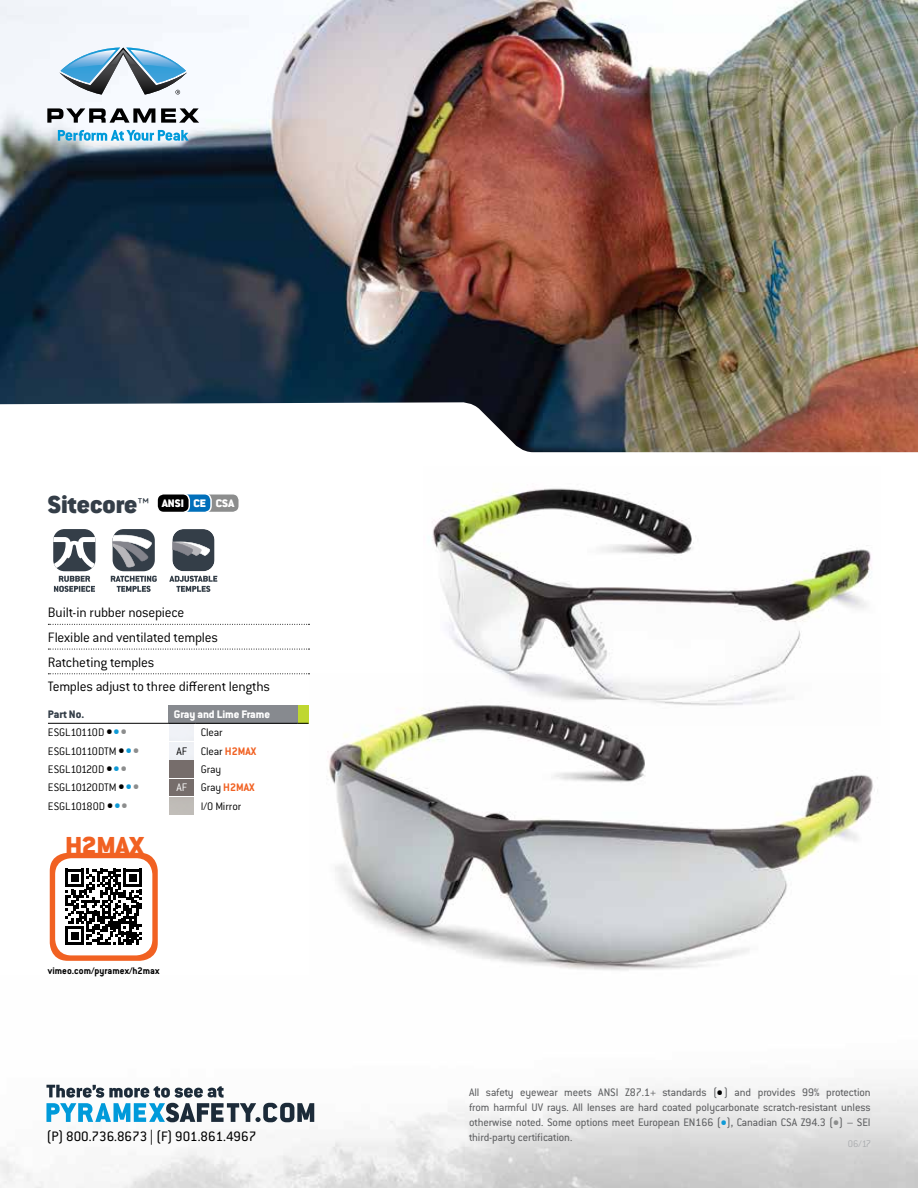
<style>
.page{position:relative;width:918px;height:1188px;background:#fff}
.page>*{position:absolute;margin:0;border:0;box-sizing:border-box;transform-origin:0 0}
.t1{font:900 27px "Conduit ITC Std";color:#343e48}
.t2{font:900 27px "Conduit ITC Std";color:#f16122}
.t3{font:300 15px/24.8px "Conduit ITC Std";letter-spacing:-.015em;color:#000}
.t4{font:15px "Conduit ITC Std";color:#000}
.t5{font:12px/15px "Conduit ITC Std";letter-spacing:-.005em;color:#5f6062;text-align:justify}
.t6{font:300 12px "Conduit ITC Std";letter-spacing:-.015em;color:#000}
.t7{font:800 12px "Conduit ITC Std";color:#fff}
.t8{font:700 12px "Conduit ITC Std";color:#f16122}
.t9{font:900 12px "Conduit ITC Std";color:#fff}
.t10{font:800 12px "Conduit ITC Std";color:#343e48}
.t11{font:700 10.5px "Conduit ITC Std";color:#000}
.t12{font:300 10.5px "Conduit ITC Std";color:#aaacaf}
.s1{font-weight:900;font-size:13.8px}
.s2{font-weight:900;font-size:13.8px;color:#0f9ad6}
.s3{font-weight:900;font-size:13.8px;color:#8c8d8d}
.s4{font-weight:700;color:#f16122}
.s5{font-weight:300;color:#fff}
.s6{font-weight:300;color:#000}
.s7{font-weight:900;font-size:13.8px;color:#000}
</style>
<div class="page">
<svg style="left:46px;top:1085px;width:268px;height:37px"></svg>
<img style="left:309px;top:674px;width:569px;height:297px">
<img style="left:423px;top:488px;width:455px;height:237px">
<div style="left:168px;top:705px;width:130px;height:18px;background:#878a8f"></div>
<div style="left:298px;top:705px;width:10px;height:18px;background:#bfd730"></div>
<hr style="left:48px;top:723px;width:120px;height:1px;background:#000">
<svg style="left:168px;top:723px;width:27px;height:1px"></svg>
<hr style="left:195px;top:723px;width:103px;height:1px;background:#000">
<div style="left:53px;top:529px;width:42px;height:42px;background:#343e48;border-radius:11px"></div>
<svg style="left:53px;top:537px;width:42px;height:55px"></svg>
<div style="left:113px;top:529px;width:42px;height:42px;background:#343e48;border-radius:11px"></div>
<svg style="left:113px;top:529px;width:39px;height:38px"></svg>
<svg style="left:111px;top:576px;width:46px;height:16px"></svg>
<svg style="left:169px;top:529px;width:48px;height:63px"></svg>
<div style="left:157px;top:494px;width:82px;height:19px;background:#8c8d8d;border-radius:7px"></div>
<div style="left:156px;top:493px;width:84px;height:20px;border:2px solid #fff;border-radius:7px"></div>
<div style="left:157px;top:494px;width:54px;height:19px;background:#006fba;border-radius:7px"></div>
<div style="left:156px;top:493px;width:56px;height:20px;border:2px solid #fff;border-radius:7px"></div>
<div style="left:157px;top:494px;width:32px;height:19px;background:#000;border-radius:7px"></div>
<div style="left:156px;top:493px;width:34px;height:20px;border:2px solid #fff;border-radius:7px"></div>
<svg style="left:48px;top:624px;width:261px;height:1px"></svg>
<svg style="left:48px;top:649px;width:261px;height:1px"></svg>
<svg style="left:48px;top:673px;width:261px;height:1px"></svg>
<div style="left:50px;top:853px;width:108px;height:108px;background:#f16122;border-radius:18px"></div>
<div style="left:55px;top:858px;width:97px;height:97px;background:#fff;border-radius:16px"></div>
<svg style="left:66px;top:869px;width:76px;height:76px"></svg>
<img style="left:0;top:0;width:918px;height:452px">
<svg style="left:47px;top:108px;width:152px;height:15px"></svg>
<svg style="left:58px;top:130px;width:131px;height:11px"></svg>
<svg style="left:59px;top:48px;width:128px;height:47px"></svg>
<h1 class="t1" style="left:48px;top:490px;width:103px">Sitecore™</h1>
<p class="t9" style="left:162px;top:497px;width:74px">ANSI CE CSA</p>
<p class="t3" style="left:48px;top:600px;width:224px">Built-in rubber nosepiece<br>Flexible and ventilated temples<br>Ratcheting temples<br>Temples adjust to three different lengths</p>
<p class="t10" style="left:48px;top:707px;width:38px">Part No.</p>
<p class="t7" style="left:174px;top:707px;width:98px">Gray and Lime Frame</p>
<p class="t6" style="left:48px;top:725px;width:80px">ESGL10110D <span class="s1">•</span><span class="s2">•</span><span class="s3">•</span></p>
<p class="t6" style="left:201px;top:725px;width:23px">Clear</p>
<p class="t6" style="left:48px;top:744px;width:93px">ESGL10110DTM <span class="s1">•</span><span class="s2">•</span><span class="s3">•</span></p>
<p class="t6" style="left:177px;top:744px;width:81px">AF Clear <span class="s4">H2MAX</span></p>
<p class="t6" style="left:48px;top:762px;width:80px">ESGL10120D <span class="s1">•</span><span class="s2">•</span><span class="s3">•</span></p>
<p class="t6" style="left:201px;top:762px;width:22px">Gray</p>
<p class="t6" style="left:48px;top:780px;width:93px">ESGL10120DTM <span class="s1">•</span><span class="s2">•</span><span class="s3">•</span></p>
<p class="t8" style="left:177px;top:780px;width:80px"><span class="s5">AF</span> <span class="s6">Gray</span> H2MAX</p>
<p class="t6" style="left:48px;top:799px;width:81px">ESGL10180D <span class="s1">•</span><span class="s2">•</span><span class="s3">•</span></p>
<p class="t6" style="left:201px;top:799px;width:42px">I/O Mirror</p>
<h1 class="t2" style="left:65px;top:830px;width:80px">H2MAX</h1>
<p class="t11" style="left:48px;top:964px;width:113px">vimeo.com/pyramex/h2max</p>
<p class="t4" style="left:46px;top:1127px;width:211px">(P) 800.736.8673 | (F) 901.861.4967</p>
<p class="t5" style="left:469px;top:1084px;width:403px">All safety eyewear meets ANSI Z87.1+ standards (<span class="s7">•</span>) and provides 99% protection from harmful UV rays. All lenses are hard coated polycarbonate scratch-resistant unless otherwise noted. Some options meet European EN166 (<span class="s2">•</span>), Canadian CSA Z94.3 (<span class="s3">•</span>) – SEI third-party certification.</p>
<p class="t12" style="left:848px;top:1138px;width:25px">06/17</p>
</div>
